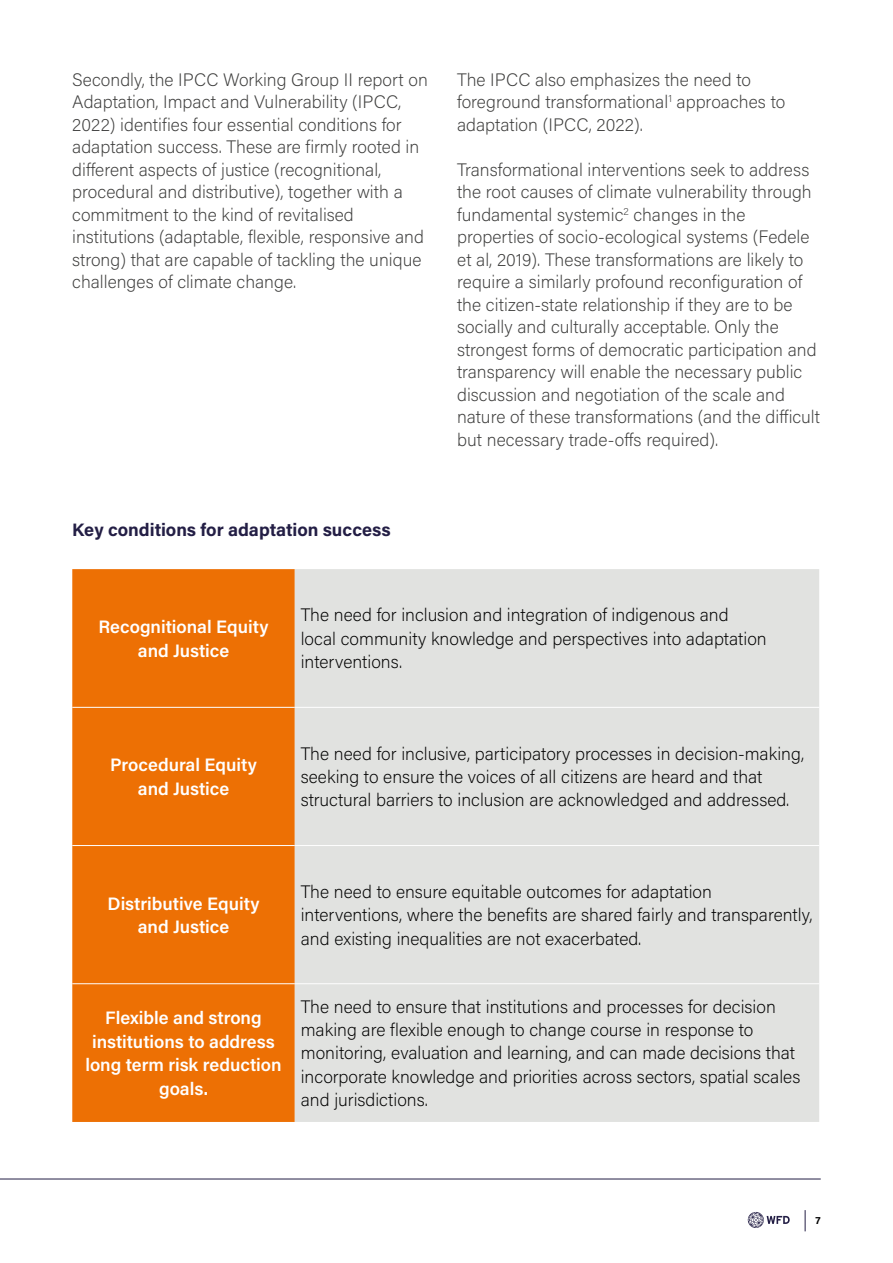
<style>
.page{position:relative;width:893px;height:1263px;background:#fff}
.page>*{position:absolute;margin:0;border:0;box-sizing:border-box;transform-origin:0 0}
.t1{font:200 18px/22.5px "Acumin Pro";color:#3c3c3b}
.t2{font:200 18px/23.4px "Acumin Pro";color:#000}
.t3{font:600 18px/23.4px "Acumin Pro";color:#fff;text-align:center}
.t4{font:700 18px "Acumin Pro";color:#231e45}
.t5{font:700 10.5px "Acumin Pro";color:#000}
</style>
<div class="page">
<div style="left:72px;top:569px;width:223px;height:553px;background:#ed7004"></div>
<div style="left:295px;top:569px;width:524px;height:553px;background:#e1e2e0"></div>
<hr style="left:72px;top:707px;width:223px;height:1px;background:#fff">
<hr style="left:295px;top:707px;width:524px;height:1px;background:#fff">
<hr style="left:72px;top:845px;width:223px;height:1px;background:#fff">
<hr style="left:295px;top:845px;width:524px;height:1px;background:#fff">
<hr style="left:72px;top:983px;width:223px;height:1px;background:#fff">
<hr style="left:295px;top:983px;width:524px;height:1px;background:#fff">
<svg style="left:805px;top:1210px;width:1px;height:21px"></svg>
<hr style="left:0;top:1179px;width:821px;height:1px;background:#231e45">
<svg style="left:748px;top:1212px;width:42px;height:16px"></svg>
<p class="t1" style="left:72px;top:67px;width:357px">Secondly, the IPCC Working Group II report on Adaptation, Impact and Vulnerability (IPCC, 2022) identifies four essential conditions for adaptation success. These are firmly rooted in different aspects of justice (recognitional, procedural and distributive), together with a commitment to the kind of revitalised institutions (adaptable, flexible, responsive and strong) that are capable of tackling the unique challenges of climate change.</p>
<p class="t1" style="left:457px;top:67px;width:330px">The IPCC also emphasizes the need to foreground transformational<sup>1</sup> approaches to adaptation (IPCC, 2022).</p>
<p class="t1" style="left:457px;top:157px;width:364px">Transformational interventions seek to address the root causes of climate vulnerability through fundamental systemic<sup>2</sup> changes in the properties of socio-ecological systems (Fedele et al, 2019). These transformations are likely to require a similarly profound reconfiguration of the citizen-state relationship if they are to be socially and culturally acceptable. Only the strongest forms of democratic participation and transparency will enable the necessary public discussion and negotiation of the scale and nature of these transformations (and the difficult but necessary trade-offs required).</p>
<p class="t4" style="left:72px;top:517px;width:320px">Key conditions for adaptation success</p>
<p class="t3" style="left:98px;top:614px;width:172px">Recognitional Equity and Justice</p>
<p class="t2" style="left:301px;top:603px;width:468px">The need for inclusion and integration of indigenous and local community knowledge and perspectives into adaptation interventions.</p>
<p class="t3" style="left:110px;top:752px;width:148px">Procedural Equity and Justice</p>
<p class="t2" style="left:301px;top:741px;width:505px">The need for inclusive, participatory processes in decision-making, seeking to ensure the voices of all citizens are heard and that structural barriers to inclusion are acknowledged and addressed.</p>
<p class="t3" style="left:108px;top:891px;width:153px">Distributive Equity and Justice</p>
<p class="t2" style="left:301px;top:879px;width:513px">The need to ensure equitable outcomes for adaptation interventions, where the benefits are shared fairly and transparently, and existing inequalities are not exacerbated.</p>
<p class="t3" style="left:85px;top:1005px;width:198px">Flexible and strong institutions to address long term risk reduction goals.</p>
<p class="t2" style="left:301px;top:994px;width:501px">The need to ensure that institutions and processes for decision making are flexible enough to change course in response to monitoring, evaluation and learning, and can made decisions that incorporate knowledge and priorities across sectors, spatial scales and jurisdictions.</p>
<p class="t5" style="left:815px;top:1213px;width:7px">7</p>
</div>
